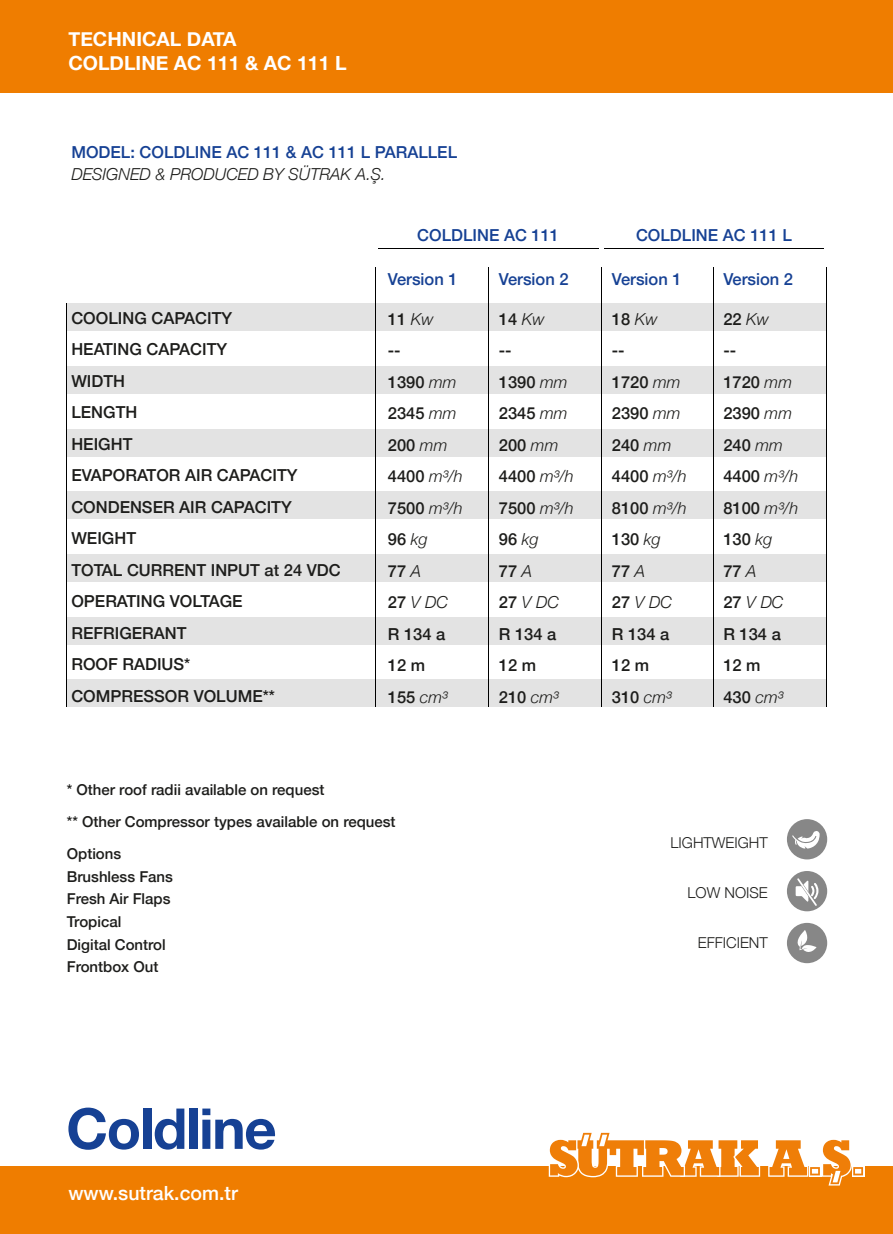
<style>
.page{position:relative;width:893px;height:1234px;background:#fff}
.page>*{position:absolute;margin:0;border:0;box-sizing:border-box;transform-origin:0 0}
.t1{font:700 19.5px/23.4px "Helvetica Neue";color:#fff}
.t2{font:500 19.5px "Helvetica Neue";color:#fff}
.t3{font:500 16.5px/31.5px "Helvetica Neue";color:#1d1d1b}
.t4{font:500 16.5px "Helvetica Neue";color:#164194}
.t5{font:italic 300 16.5px "Helvetica Neue";color:#1d1d1b}
.t6{font:500 15px/22.5px "Helvetica Neue";color:#1d1d1b}
.t7{font:300 15px "Helvetica Neue";color:#1d1d1b}
.s1{font-weight:300;font-style:italic}
</style>
<div class="page">
<div style="left:67px;top:303px;width:759px;height:28px;background:#e3e3e3"></div>
<div style="left:67px;top:366px;width:759px;height:28px;background:#e3e3e3"></div>
<div style="left:67px;top:428px;width:759px;height:28px;background:#e3e3e3"></div>
<div style="left:67px;top:491px;width:759px;height:28px;background:#e3e3e3"></div>
<div style="left:67px;top:554px;width:759px;height:27px;background:#e3e3e3"></div>
<div style="left:67px;top:616px;width:759px;height:28px;background:#e3e3e3"></div>
<div style="left:67px;top:679px;width:759px;height:28px;background:#e3e3e3"></div>
<div style="left:0;top:0;width:893px;height:92px;background:#ef7d00"></div>
<div style="left:0;top:1166px;width:893px;height:67px;background:#ef7d00"></div>
<hr style="left:66px;top:303px;width:1px;height:404px;background:#000">
<hr style="left:376px;top:267px;width:1px;height:440px;background:#000">
<hr style="left:488px;top:267px;width:1px;height:440px;background:#000">
<hr style="left:378px;top:248px;width:220px;height:1px;background:#000">
<hr style="left:604px;top:248px;width:220px;height:1px;background:#000">
<hr style="left:601px;top:267px;width:1px;height:440px;background:#000">
<hr style="left:713px;top:267px;width:1px;height:440px;background:#000">
<hr style="left:826px;top:267px;width:1px;height:440px;background:#000">
<svg style="left:548px;top:1132px;width:212px;height:44px"></svg>
<svg style="left:768px;top:1139px;width:95px;height:46px"></svg>
<svg style="left:68px;top:1107px;width:71px;height:42px"></svg>
<div style="left:143px;top:1108px;width:8px;height:40px;background:#164194"></div>
<svg style="left:155px;top:1108px;width:29px;height:41px"></svg>
<div style="left:189px;top:1108px;width:8px;height:40px;background:#164194"></div>
<svg style="left:202px;top:1108px;width:73px;height:41px"></svg>
<div style="left:787px;top:819px;width:40px;height:40px;background:#878787;border-radius:50%"></div>
<svg style="left:792px;top:831px;width:28px;height:17px"></svg>
<div style="left:787px;top:922px;width:40px;height:40px;background:#878787;border-radius:50%"></div>
<svg style="left:797px;top:930px;width:19px;height:21px"></svg>
<div style="left:787px;top:870px;width:40px;height:41px;background:#878787;border-radius:50%"></div>
<svg style="left:796px;top:878px;width:22px;height:28px"></svg>
<p class="t1" style="left:68px;top:28px;width:280px">TECHNICAL DATA<br>COLDLINE AC 111 &amp; AC 111 L</p>
<p class="t4" style="left:71px;top:139px;width:387px">MODEL: COLDLINE AC 111 &amp; AC 111 L PARALLEL</p>
<p class="t5" style="left:71px;top:161px;width:316px">DESIGNED &amp; PRODUCED BY SÜTRAK A.Ş.</p>
<p class="t4" style="left:417px;top:222px;width:143px">COLDLINE AC 111</p>
<p class="t4" style="left:636px;top:222px;width:157px">COLDLINE AC 111 L</p>
<p class="t4" style="left:388px;top:266px;width:71px">Version 1</p>
<p class="t4" style="left:499px;top:266px;width:71px">Version 2</p>
<p class="t4" style="left:612px;top:266px;width:71px">Version 1</p>
<p class="t4" style="left:723px;top:266px;width:71px">Version 2</p>
<p class="t3" style="left:71px;top:301px;width:271px">COOLING CAPACITY<br>HEATING CAPACITY<br>WIDTH<br>LENGTH<br>HEIGHT<br>EVAPORATOR AIR CAPACITY<br>CONDENSER AIR CAPACITY<br>WEIGHT<br>TOTAL CURRENT INPUT at 24 VDC<br>OPERATING VOLTAGE<br>REFRIGERANT<br>ROOF RADIUS*<br>COMPRESSOR VOLUME**</p>
<p class="t3" style="left:388px;top:301px;width:76px">11 <span class="s1">Kw<br></span>--<br>1390 <span class="s1">mm<br></span>2345 <span class="s1">mm<br></span>200 <span class="s1">mm<br></span>4400 <span class="s1">m³/h<br></span>7500 <span class="s1">m³/h<br></span>96 <span class="s1">kg<br></span>77 <span class="s1">A<br></span>27 <span class="s1">V DC<br></span>R 134 a<br>12 m<br>155 <span class="s1">cm³</span></p>
<p class="t3" style="left:499px;top:301px;width:76px">14 <span class="s1">Kw<br></span>--<br>1390 <span class="s1">mm<br></span>2345 <span class="s1">mm<br></span>200 <span class="s1">mm<br></span>4400 <span class="s1">m³/h<br></span>7500 <span class="s1">m³/h<br></span>96 <span class="s1">kg<br></span>77 <span class="s1">A<br></span>27 <span class="s1">V DC<br></span>R 134 a<br>12 m<br>210 <span class="s1">cm³</span></p>
<p class="t3" style="left:612px;top:301px;width:76px">18 <span class="s1">Kw<br></span>--<br>1720 <span class="s1">mm<br></span>2390 <span class="s1">mm<br></span>240 <span class="s1">mm<br></span>4400 <span class="s1">m³/h<br></span>8100 <span class="s1">m³/h<br></span>130 <span class="s1">kg<br></span>77 <span class="s1">A<br></span>27 <span class="s1">V DC<br></span>R 134 a<br>12 m<br>310 <span class="s1">cm³</span></p>
<p class="t3" style="left:723px;top:301px;width:76px">22 <span class="s1">Kw<br></span>--<br>1720 <span class="s1">mm<br></span>2390 <span class="s1">mm<br></span>240 <span class="s1">mm<br></span>4400 <span class="s1">m³/h<br></span>8100 <span class="s1">m³/h<br></span>130 <span class="s1">kg<br></span>77 <span class="s1">A<br></span>27 <span class="s1">V DC<br></span>R 134 a<br>12 m<br>430 <span class="s1">cm³</span></p>
<p class="t6" style="left:67px;top:772px;width:330px;line-height:31.5px">* Other roof radii available on request<br>** Other Compressor types available on request</p>
<p class="t6" style="left:67px;top:841px;width:108px">Options<br>Brushless Fans<br>Fresh Air Flaps<br>Tropical<br>Digital Control<br>Frontbox Out</p>
<p class="t2" style="left:68px;top:1177px;width:171px">www.sutrak.com.tr</p>
<p class="t7" style="left:671px;top:830px;width:99px">LIGHTWEIGHT</p>
<p class="t7" style="left:687px;top:880px;width:82px">LOW NOISE</p>
<p class="t7" style="left:698px;top:930px;width:72px">EFFICIENT</p>
</div>
